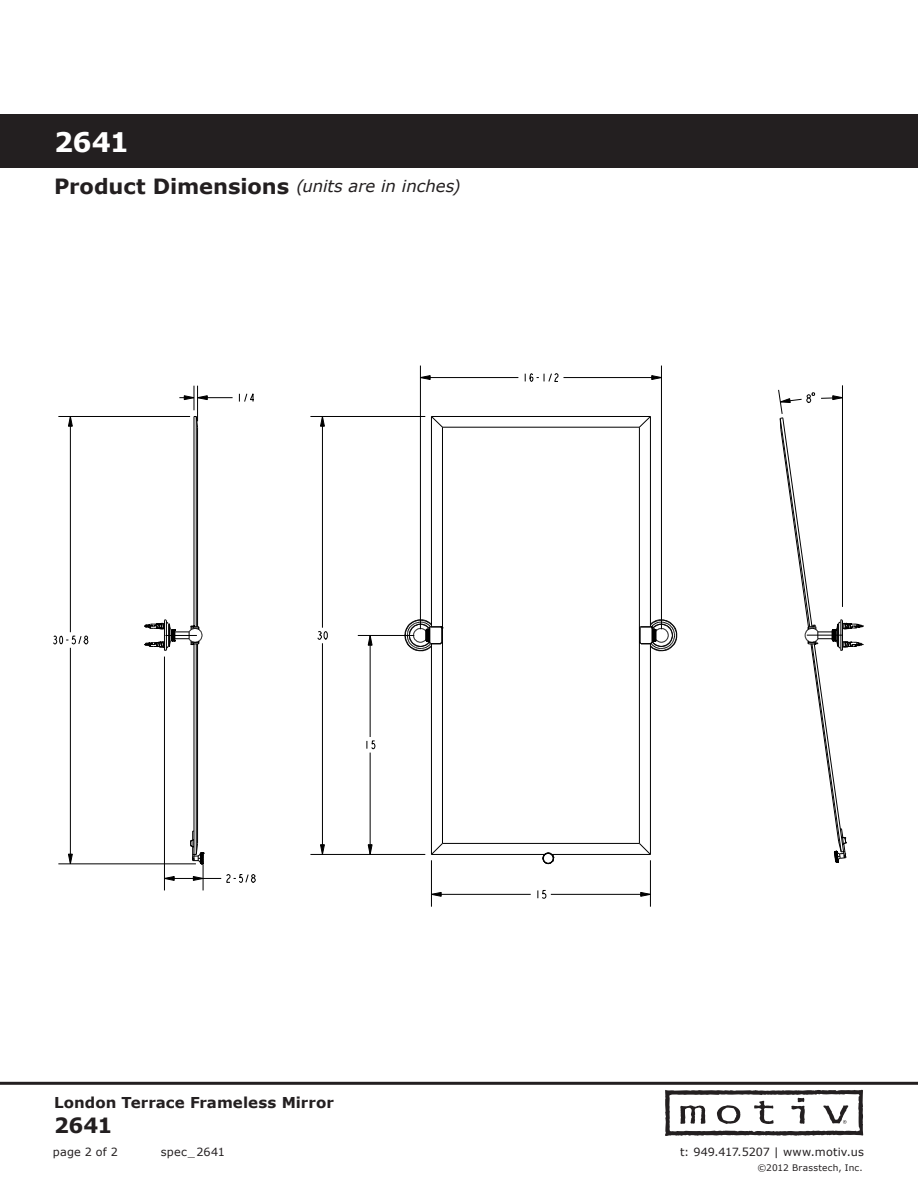
<style>
.page{position:relative;width:918px;height:1188px;background:#fff}
.page>*{position:absolute;margin:0;border:0;box-sizing:border-box;transform-origin:0 0}
.t1{font:700 27px "Verdana";color:#fff}
.t2{font:700 21px "Verdana";color:#231f20}
.t3{font:italic 16.5px "Verdana";letter-spacing:-.005em;color:#231f20}
.t4{font:700 15px "Verdana";letter-spacing:.005em;color:#231f20}
.t5{font:11.25px "Verdana";letter-spacing:.015em;color:#231f20}
.t6{font:9px "Verdana";letter-spacing:.025em;color:#231f20}
.s1{font-weight:700;font-style:normal;font-size:21px}
</style>
<div class="page">
<div style="left:0;top:114px;width:918px;height:54px;background:#231f20"></div>
<hr style="left:0;top:1082px;width:918px;height:3px;background:#231f20">
<svg style="left:53px;top:635px;width:36px;height:10px"></svg>
<svg style="left:68px;top:417px;width:5px;height:10px"></svg>
<svg style="left:68px;top:854px;width:5px;height:10px"></svg>
<svg style="left:226px;top:874px;width:30px;height:9px"></svg>
<svg style="left:165px;top:876px;width:10px;height:5px"></svg>
<svg style="left:239px;top:393px;width:15px;height:9px"></svg>
<svg style="left:537px;top:890px;width:10px;height:9px"></svg>
<svg style="left:432px;top:892px;width:10px;height:5px"></svg>
<svg style="left:640px;top:892px;width:10px;height:5px"></svg>
<svg style="left:317px;top:631px;width:11px;height:9px"></svg>
<svg style="left:320px;top:844px;width:5px;height:10px"></svg>
<svg style="left:320px;top:417px;width:5px;height:10px"></svg>
<svg style="left:366px;top:740px;width:10px;height:10px"></svg>
<svg style="left:368px;top:844px;width:5px;height:10px"></svg>
<svg style="left:368px;top:636px;width:5px;height:10px"></svg>
<svg style="left:525px;top:373px;width:34px;height:9px"></svg>
<svg style="left:421px;top:375px;width:10px;height:5px"></svg>
<svg style="left:651px;top:375px;width:10px;height:5px"></svg>
<hr style="left:551px;top:894px;width:99px;height:1px;background:#000">
<hr style="left:431px;top:894px;width:100px;height:1px;background:#000">
<hr style="left:322px;top:416px;width:1px;height:212px;background:#000">
<hr style="left:322px;top:643px;width:1px;height:211px;background:#000">
<hr style="left:310px;top:854px;width:115px;height:1px;background:#000">
<hr style="left:370px;top:635px;width:1px;height:102px;background:#000">
<hr style="left:370px;top:753px;width:1px;height:101px;background:#000">
<hr style="left:420px;top:366px;width:1px;height:263px;background:#000">
<hr style="left:431px;top:860px;width:1px;height:47px;background:#000">
<hr style="left:358px;top:635px;width:56px;height:1px;background:#000">
<hr style="left:650px;top:860px;width:1px;height:47px;background:#000">
<hr style="left:661px;top:366px;width:1px;height:263px;background:#000">
<hr style="left:310px;top:416px;width:115px;height:1px;background:#000">
<hr style="left:563px;top:377px;width:98px;height:1px;background:#000">
<hr style="left:420px;top:377px;width:98px;height:1px;background:#000">
<hr style="left:164px;top:878px;width:57px;height:1px;background:#000">
<hr style="left:58px;top:864px;width:138px;height:1px;background:#000">
<hr style="left:70px;top:416px;width:1px;height:216px;background:#000">
<hr style="left:70px;top:648px;width:1px;height:216px;background:#000">
<hr style="left:164px;top:657px;width:1px;height:233px;background:#000">
<hr style="left:58px;top:416px;width:132px;height:1px;background:#000">
<hr style="left:198px;top:397px;width:35px;height:1px;background:#000">
<hr style="left:842px;top:385px;width:1px;height:222px;background:#000">
<hr style="left:551px;top:854px;width:99px;height:1px;background:#000">
<hr style="left:431px;top:854px;width:114px;height:1px;background:#000">
<hr style="left:442px;top:843px;width:197px;height:1px;background:#000">
<hr style="left:431px;top:644px;width:1px;height:210px;background:#000">
<hr style="left:431px;top:416px;width:1px;height:211px;background:#000">
<hr style="left:442px;top:427px;width:1px;height:416px;background:#000">
<svg style="left:638px;top:417px;width:12px;height:12px"></svg>
<svg style="left:638px;top:842px;width:13px;height:13px"></svg>
<svg style="left:430px;top:842px;width:14px;height:13px"></svg>
<svg style="left:430px;top:417px;width:14px;height:12px"></svg>
<hr style="left:639px;top:427px;width:1px;height:416px;background:#000">
<hr style="left:650px;top:416px;width:1px;height:211px;background:#000">
<hr style="left:650px;top:644px;width:1px;height:210px;background:#000">
<svg style="left:543px;top:852px;width:11px;height:13px"></svg>
<hr style="left:442px;top:427px;width:197px;height:1px;background:#000">
<hr style="left:431px;top:416px;width:219px;height:1px;background:#000">
<hr style="left:194px;top:644px;width:1px;height:217px;background:#000">
<hr style="left:194px;top:416px;width:1px;height:211px;background:#000">
<hr style="left:196px;top:644px;width:1px;height:210px;background:#000">
<hr style="left:196px;top:416px;width:1px;height:211px;background:#000">
<hr style="left:197px;top:427px;width:1px;height:200px;background:#000">
<hr style="left:197px;top:644px;width:1px;height:199px;background:#000">
<svg style="left:179px;top:386px;width:29px;height:42px"></svg>
<div style="left:543px;top:853px;width:11px;height:11px;border:1px solid #000;border-radius:50%"></div>
<svg style="left:404px;top:619px;width:38px;height:33px"></svg>
<svg style="left:639px;top:619px;width:38px;height:33px"></svg>
<svg style="left:189px;top:831px;width:15px;height:59px"></svg>
<svg style="left:144px;top:620px;width:59px;height:31px"></svg>
<svg style="left:778px;top:389px;width:86px;height:474px"></svg>
<svg style="left:665px;top:1089px;width:198px;height:47px"></svg>
<h1 class="t1" style="left:54px;top:125px;width:76px">2641</h1>
<h3 class="t3" style="left:54px;top:176px;width:408px"><span class="s1">Product Dimensions</span> (units are in inches)</h3>
<h3 class="t4" style="left:54px;top:1093px;width:281px">London Terrace Frameless Mirror</h3>
<h2 class="t2" style="left:54px;top:1112px;width:60px">2641</h2>
<p class="t5" style="left:53px;top:1144px;width:67px">page 2 of 2</p>
<p class="t5" style="left:161px;top:1144px;width:65px">spec_2641</p>
<p class="t5" style="left:680px;top:1144px;width:185px">t: 949.417.5207 | www.motiv.us</p>
<p class="t6" style="left:757px;top:1162px;width:107px">©2012 Brasstech, Inc.</p>
</div>
